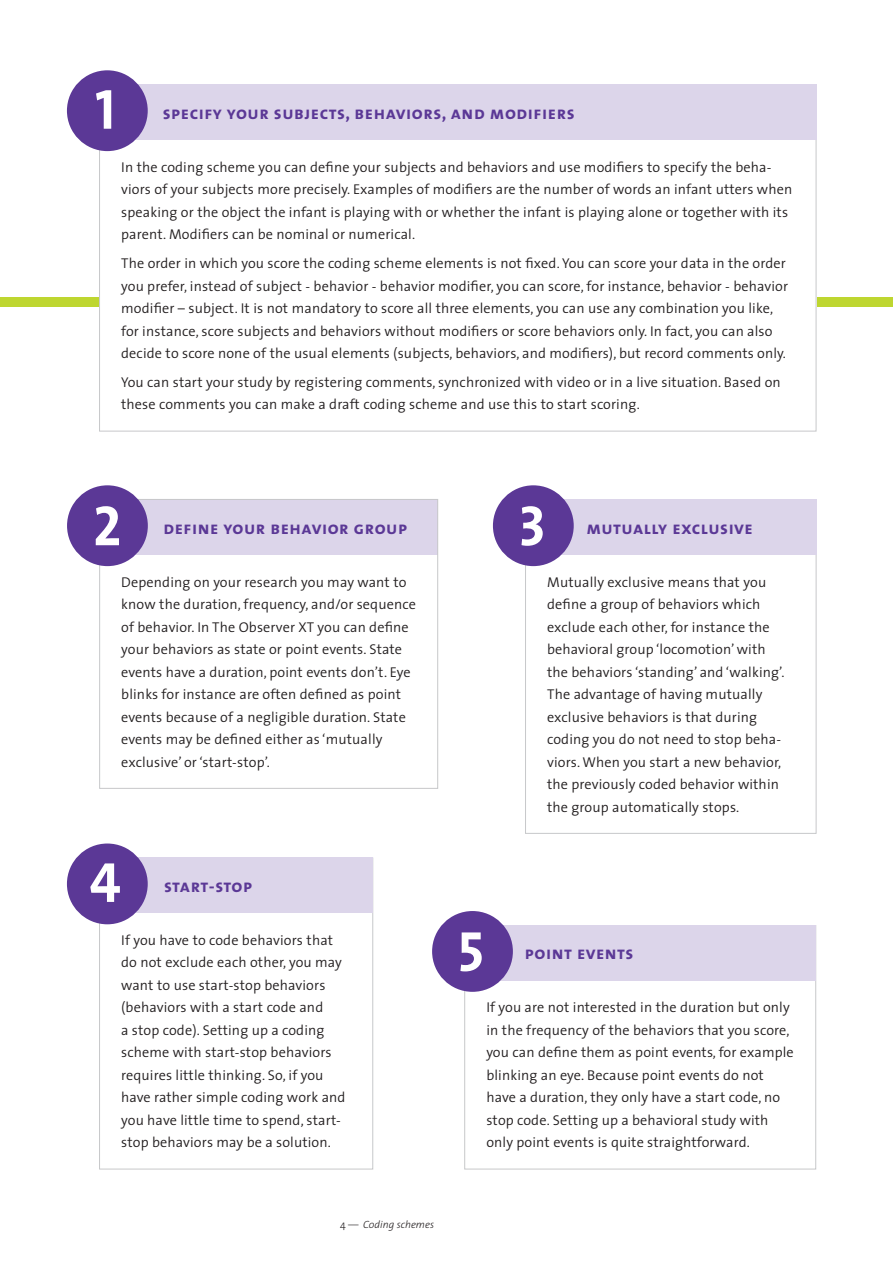
<style>
.page{position:relative;width:893px;height:1263px;background:#fff}
.page>*{position:absolute;margin:0;border:0;box-sizing:border-box;transform-origin:0 0}
.Paragraaf_-_titel{font:57px "The Sans Bold Caps";color:#fff}
.Paragraaf_-_titel-2{font:18px "The Sans Bold Caps";letter-spacing:.03em;color:#5b3896}
.Plain_text{font:300 14.25px/22.5px "The Sans";letter-spacing:.01em;color:#231f20}
.t1{font:italic 300 10.5px "The Sans";color:#231f20}
.s1{font-style:normal}
</style>
<div class="page">
<div style="left:0;top:298px;width:893px;height:9px;background:#bed630"></div>
<div style="left:134px;top:499px;width:304px;height:56px;background:#dcd5ea"></div>
<div style="left:99px;top:285px;width:717px;height:41px;background:#fff"></div>
<div style="left:129px;top:84px;width:687px;height:56px;background:#dcd5ea"></div>
<div style="left:67px;top:70px;width:81px;height:81px;background:#5b3896;border-radius:50%"></div>
<div style="left:99px;top:499px;width:339px;height:290px;border:1px solid #c7c8ca"></div>
<div style="left:67px;top:485px;width:81px;height:81px;background:#5b3896;border-radius:50%"></div>
<div style="left:561px;top:499px;width:255px;height:56px;background:#dcd5ea"></div>
<div style="left:493px;top:485px;width:81px;height:81px;background:#5b3896;border-radius:50%"></div>
<div style="left:130px;top:858px;width:243px;height:55px;background:#dcd5ea"></div>
<div style="left:67px;top:843px;width:81px;height:81px;background:#5b3896;border-radius:50%"></div>
<div style="left:499px;top:925px;width:317px;height:56px;background:#dcd5ea"></div>
<div style="left:432px;top:911px;width:81px;height:81px;background:#5b3896;border-radius:50%"></div>
<p class="Paragraaf_-_titel" style="left:95px;top:62px;width:22px">1</p>
<p class="Paragraaf_-_titel-2" style="left:163px;top:98px;width:413px">specify your subjects, behaviors, and modifiers</p>
<p class="Plain_text" style="left:121px;top:155px;width:673px">In the coding scheme you can define your subjects and behaviors and use modifiers to specify the beha&shy;viors of your subjects more precisely. Examples of modifiers are the number of words an infant utters when speaking or the object the infant is playing with or whether the infant is playing alone or together with its parent. Modifiers can be nominal or numerical.</p>
<p class="Plain_text" style="left:121px;top:252px;width:668px">The order in which you score the coding scheme elements is not fixed. You can score your data in the order you prefer, instead of subject - behavior - behavior modifier, you can score, for instance, behavior - behavior modifier – subject. It is not mandatory to score all three elements, you can use any combination you like, for instance, score subjects and behaviors without modifiers or score behaviors only. In fact, you can also decide to score none of the usual elements (subjects, behaviors, and modifiers), but record comments only.</p>
<p class="Plain_text" style="left:121px;top:370px;width:661px">You can start your study by registering comments, synchronized with video or in a live situation. Based on these comments you can make a draft coding scheme and use this to start scoring.</p>
<p class="Paragraaf_-_titel" style="left:93px;top:478px;width:30px">2</p>
<p class="Paragraaf_-_titel-2" style="left:163px;top:512px;width:245px">define your behavior group</p>
<p class="Plain_text" style="left:121px;top:570px;width:296px">Depending on your research you may want to know the duration, frequency, and/or sequence of behavior. In The Observer XT you can define your behaviors as state or point events. State events have a duration, point events don’t. Eye blinks for instance are often defined as point events because of a negligible duration. State events may be defined either as ‘mutually exclusive’ or ‘start-stop’.</p>
<p class="Paragraaf_-_titel" style="left:89px;top:835px;width:33px">4</p>
<p class="Paragraaf_-_titel-2" style="left:164px;top:871px;width:90px">start-stop</p>
<p class="Plain_text" style="left:121px;top:928px;width:226px">If you have to code behaviors that do not exclude each other, you may want to use start-stop behaviors (behaviors with a start code and<br>a stop code). Setting up a coding scheme with start-stop behaviors requires little thinking. So, if you have rather simple coding work and you have little time to spend, start&shy;stop behaviors may be a solution.</p>
<p class="Paragraaf_-_titel" style="left:519px;top:478px;width:29px">3</p>
<p class="Paragraaf_-_titel-2" style="left:586px;top:512px;width:168px">mutually exclusive</p>
<p class="Plain_text" style="left:547px;top:570px;width:239px">Mutually exclusive means that you define a group of behaviors which exclude each other, for instance the behavioral group ‘locomotion’ with the behaviors ‘standing’ and ‘walking’.<br>The advantage of having mutually exclusive behaviors is that during coding you do not need to stop beha&shy;viors. When you start a new behavior, the previously coded behavior within the group automatically stops.</p>
<p class="Paragraaf_-_titel" style="left:458px;top:904px;width:28px">5</p>
<p class="Paragraaf_-_titel-2" style="left:525px;top:938px;width:110px">point events</p>
<p class="Plain_text" style="left:486px;top:996px;width:309px">If you are not interested in the duration but only in the frequency of the behaviors that you score, you can define them as point events, for example blinking an eye. Because point events do not have a duration, they only have a start code, no stop code. Setting up a behavioral study with only point events is quite straightforward.</p>
<p class="t1" style="left:340px;top:1216px;width:95px"><span class="s1">4 —</span> Coding schemes</p>
</div>
